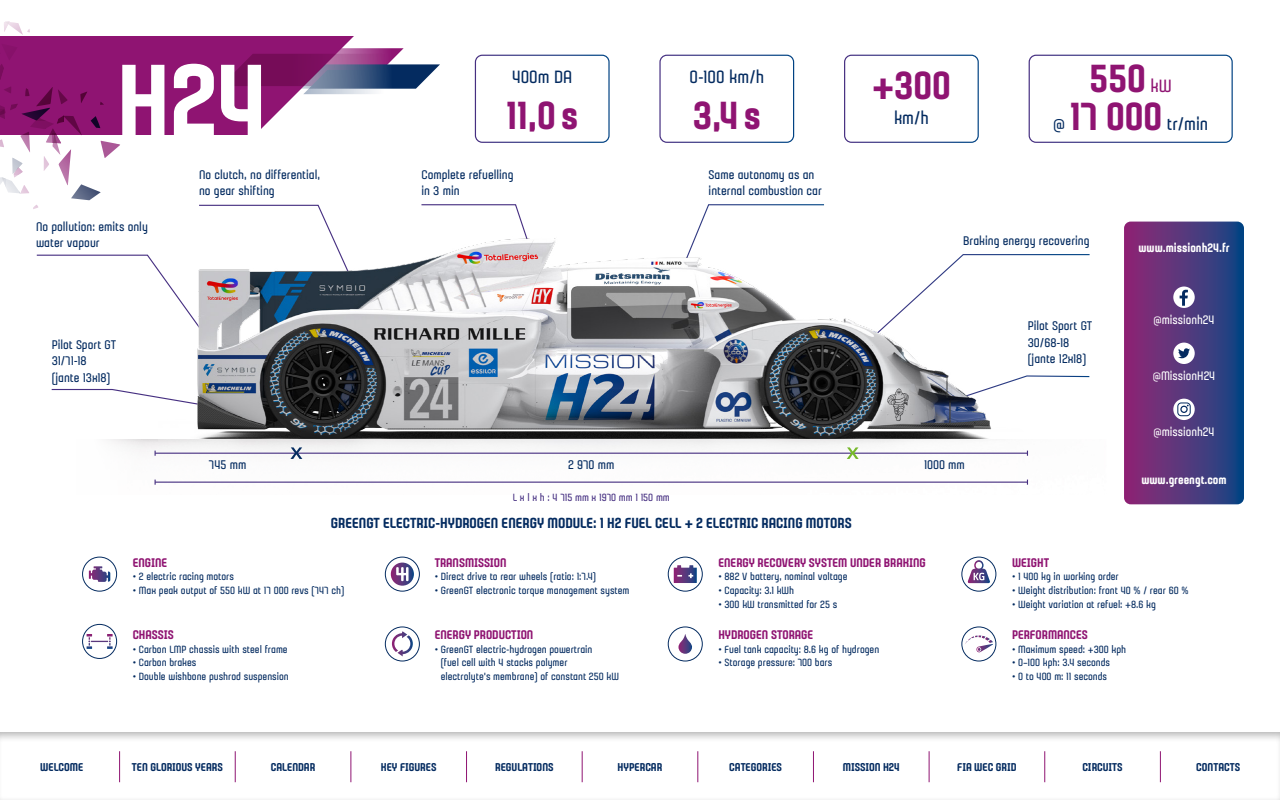
<style>
.page{position:relative;width:1280px;height:800px;background:#fff}
.page>*{position:absolute;margin:0;border:0;box-sizing:border-box;transform-origin:0 0}
.t1{font:111px "Gubia Black Alternate";color:#fff}
.t2{font:42.6px "Gubia Black Alternate";color:#8f1472}
.t3{font:19.3px "Gubia Bold Alternate";color:#042b60}
.t4{font:15.9px "Gubia Black Alternate";color:#042b60}
.t5{font:13.6px/16.3px "Gubia Bold Alternate";color:#042b60}
.t6{font:13.6px "Gubia Black Alternate";color:#8f1472}
.t7{font:13.3px "Gubia Bold Alternate";color:#fff}
.t8{font:13.3px "Gubia Black Alternate";color:#fff}
.t9{font:12.4px "Gubia Black Alternate";color:#042b60}
.t10{font:11.4px/13.6px "Gubia Bold Alternate";color:#042b60}
.t11{font:11.4px "Gubia Bold Alternate";color:#462f81}
.s1{font-family:"Gubia Bold Alternate";font-size:19.3px}
.s2{font-family:"Gubia Black Alternate";font-size:42.6px;color:#8f1472}
</style>
<div class="page">
<div style="left:475px;top:55px;width:135px;height:88px;border:1px solid #fff;border-radius:7px"></div>
<div style="left:659px;top:55px;width:135px;height:88px;border:1px solid #fff;border-radius:7px"></div>
<div style="left:844px;top:55px;width:135px;height:88px;border:1px solid #fff;border-radius:7px"></div>
<div style="left:1029px;top:55px;width:204px;height:88px;border:1px solid #fff;border-radius:7px"></div>
<div style="left:82px;top:557px;width:35px;height:35px;border:1px solid #042b60;border-radius:50%"></div>
<svg style="left:89px;top:566px;width:21px;height:16px"></svg>
<div style="left:82px;top:624px;width:35px;height:35px;border:1px solid #042b60;border-radius:50%"></div>
<svg style="left:87px;top:634px;width:26px;height:15px"></svg>
<svg style="left:967px;top:560px;width:24px;height:23px"></svg>
<svg style="left:965px;top:635px;width:28px;height:18px"></svg>
<div style="left:385px;top:557px;width:35px;height:35px;border:1px solid #042b60;border-radius:50%"></div>
<div style="left:668px;top:557px;width:35px;height:35px;border:1px solid #042b60;border-radius:50%"></div>
<div style="left:961px;top:557px;width:35px;height:35px;border:1px solid #042b60;border-radius:50%"></div>
<div style="left:385px;top:626px;width:35px;height:35px;border:1px solid #042b60;border-radius:50%"></div>
<div style="left:668px;top:626px;width:35px;height:35px;border:1px solid #042b60;border-radius:50%"></div>
<div style="left:961px;top:626px;width:35px;height:35px;border:1px solid #042b60;border-radius:50%"></div>
<svg style="left:391px;top:563px;width:23px;height:23px"></svg>
<svg style="left:392px;top:632px;width:21px;height:24px"></svg>
<svg style="left:678px;top:634px;width:14px;height:20px"></svg>
<svg style="left:674px;top:565px;width:23px;height:18px"></svg>
<svg style="left:1124px;top:222px;width:120px;height:282px;background:#5a3a7f"></svg>
<hr style="left:155px;top:453px;width:872px;height:1px;background:#462f81">
<hr style="left:155px;top:482px;width:872px;height:1px;background:#462f81">
<svg style="left:290px;top:457px;width:12px;height:2px"></svg>
<svg style="left:847px;top:457px;width:12px;height:2px"></svg>
<svg style="left:51px;top:388px;width:108px;height:10px"></svg>
<img style="left:159px;top:204px;width:865px;height:253px">
<svg style="left:0;top:21px;width:556px;height:352px"></svg>
<div style="left:0;top:725px;width:1280px;height:75px;background:#000;opacity:.3"></div>
<hr style="left:119px;top:751px;width:1px;height:31px;background:#8f1472">
<hr style="left:235px;top:751px;width:1px;height:31px;background:#8f1472">
<hr style="left:350px;top:751px;width:1px;height:31px;background:#8f1472">
<hr style="left:466px;top:751px;width:1px;height:31px;background:#8f1472">
<hr style="left:582px;top:751px;width:1px;height:31px;background:#8f1472">
<hr style="left:697px;top:751px;width:1px;height:31px;background:#8f1472">
<hr style="left:813px;top:751px;width:1px;height:31px;background:#8f1472">
<hr style="left:929px;top:751px;width:1px;height:31px;background:#8f1472">
<hr style="left:1044px;top:751px;width:1px;height:31px;background:#8f1472">
<hr style="left:1160px;top:751px;width:1px;height:31px;background:#8f1472">
<h1 class="t1" style="left:117px;top:23px;width:151px">H24</h1>
<h3 class="t3" style="left:512px;top:64px;width:62px">400m DA</h3>
<h2 class="t2" style="left:506px;top:86px;width:74px">11,0 s</h2>
<h2 class="t2" style="left:872px;top:55px;width:80px">+300</h2>
<h2 class="t2" style="left:1090px;top:49px;width:84px">550 <span class="s1">kW</span></h2>
<h3 class="t3" style="left:690px;top:64px;width:76px">0-100 km/h</h3>
<h2 class="t2" style="left:693px;top:86px;width:69px">3,4 s</h2>
<h3 class="t3" style="left:894px;top:105px;width:36px">km/h</h3>
<h3 class="t3" style="left:1053px;top:111px;width:157px">@ <span class="s2">17 000</span> tr/min</h3>
<p class="t5" style="left:36px;top:218px;width:113px">No pollution: emits only water vapour</p>
<p class="t5" style="left:52px;top:336px;width:66px">Pilot Sport GT<br>31/71-18 (jante 13x18)</p>
<p class="t5" style="left:199px;top:166px;width:123px">No clutch, no differential, no gear shifting</p>
<p class="t5" style="left:421px;top:166px;width:94px">Complete refuelling in 3 min</p>
<p class="t5" style="left:709px;top:166px;width:115px">Same autonomy as an internal combustion car</p>
<p class="t5" style="left:963px;top:232px;width:128px">Braking energy recovering</p>
<p class="t5" style="left:1028px;top:317px;width:66px">Pilot Sport GT<br>30/68-18 (jante 12x18)</p>
<p class="t5" style="left:209px;top:456px;width:39px">745 mm</p>
<p class="t5" style="left:924px;top:456px;width:42px">1000 mm</p>
<p class="t5" style="left:568px;top:456px;width:48px">2 970 mm</p>
<p class="t11" style="left:513px;top:490px;width:159px">L x l x h : 4 715 mm x 1970 mm 1 150 mm</p>
<h3 class="t4" style="left:331px;top:512px;width:522px">GREENGT ELECTRIC-HYDROGEN ENERGY MODULE: 1 H2 FUEL CELL + 2 ELECTRIC RACING MOTORS</h3>
<p class="t8" style="left:1138px;top:238px;width:93px">www.missionh24.fr</p>
<p class="t7" style="left:1153px;top:311px;width:63px">@missionh24</p>
<p class="t7" style="left:1153px;top:367px;width:64px">@MissionH24</p>
<p class="t7" style="left:1153px;top:423px;width:63px">@missionh24</p>
<p class="t8" style="left:1141px;top:470px;width:87px">www.greengt.com</p>
<p class="t6" style="left:133px;top:553px;width:36px">ENGINE</p>
<p class="t10" style="left:133px;top:570px;width:103px">• 2 electric racing motors</p>
<p class="t10" style="left:133px;top:583px;width:213px">• Max peak output of 550 kW at 17 000 revs (747 ch)</p>
<p class="t6" style="left:133px;top:625px;width:42px">CHASSIS</p>
<p class="t10" style="left:133px;top:642px;width:156px">• Carbon LMP chassis with steel frame</p>
<p class="t10" style="left:133px;top:656px;width:65px">• Carbon brakes</p>
<p class="t10" style="left:133px;top:669px;width:157px">• Double wishbone pushrod suspension</p>
<p class="t6" style="left:435px;top:553px;width:73px">TRANSMISSION</p>
<p class="t10" style="left:435px;top:570px;width:163px">• Direct drive to rear wheels (ratio: 1:7.4)</p>
<p class="t10" style="left:435px;top:583px;width:196px">• GreenGT electronic torque management system</p>
<p class="t6" style="left:435px;top:625px;width:100px">ENERGY PRODUCTION</p>
<p class="t10" style="left:441px;top:642px;width:180px;text-indent:-6px">• GreenGT electric-hydrogen powertrain<br>(fuel cell with 4 stacks polymer electrolyte’s membrane) of constant 250 kW</p>
<p class="t6" style="left:718px;top:553px;width:209px">ENERGY RECOVERY SYSTEM UNDER BRAKING</p>
<p class="t10" style="left:718px;top:570px;width:131px">• 882 V battery, nominal voltage</p>
<p class="t10" style="left:718px;top:583px;width:77px">• Capacity: 3.1 kWh</p>
<p class="t10" style="left:718px;top:597px;width:120px">• 300 kW transmitted for 25 s</p>
<p class="t6" style="left:718px;top:625px;width:96px">HYDROGEN STORAGE</p>
<p class="t10" style="left:718px;top:642px;width:162px">• Fuel tank capacity: 8.6 kg of hydrogen</p>
<p class="t10" style="left:718px;top:656px;width:116px">• Storage pressure: 700 bars</p>
<p class="t6" style="left:1012px;top:553px;width:39px">WEIGHT</p>
<p class="t10" style="left:1012px;top:570px;width:108px">• 1 400 kg in working order</p>
<p class="t10" style="left:1012px;top:583px;width:178px">• Weight distribution: front 40 % / rear 60 %</p>
<p class="t10" style="left:1012px;top:597px;width:145px">• Weight variation at refuel: +8.6 kg</p>
<p class="t6" style="left:1012px;top:625px;width:77px">PERFORMANCES</p>
<p class="t10" style="left:1012px;top:642px;width:116px">• Maximum speed: +300 kph</p>
<p class="t10" style="left:1012px;top:656px;width:100px">• 0–100 kph: 3.4 seconds</p>
<p class="t10" style="left:1012px;top:669px;width:97px">• 0 to 400 m: 11 seconds</p>
<p class="t9" style="left:40px;top:759px;width:45px">WELCOME</p>
<p class="t9" style="left:132px;top:759px;width:92px">TEN GLORIOUS YEARS</p>
<p class="t9" style="left:271px;top:759px;width:46px">CALENDAR</p>
<p class="t9" style="left:381px;top:759px;width:57px">KEY FIGURES</p>
<p class="t9" style="left:495px;top:759px;width:60px">REGULATIONS</p>
<p class="t9" style="left:618px;top:759px;width:46px">HYPERCAR</p>
<p class="t9" style="left:729px;top:759px;width:54px">CATEGORIES</p>
<p class="t9" style="left:843px;top:759px;width:58px">MISSION H24</p>
<p class="t9" style="left:957px;top:759px;width:61px">FIA WEC GRID</p>
<p class="t9" style="left:1082px;top:759px;width:42px">CIRCUITS</p>
<p class="t9" style="left:1196px;top:759px;width:45px">CONTACTS</p>
</div>
